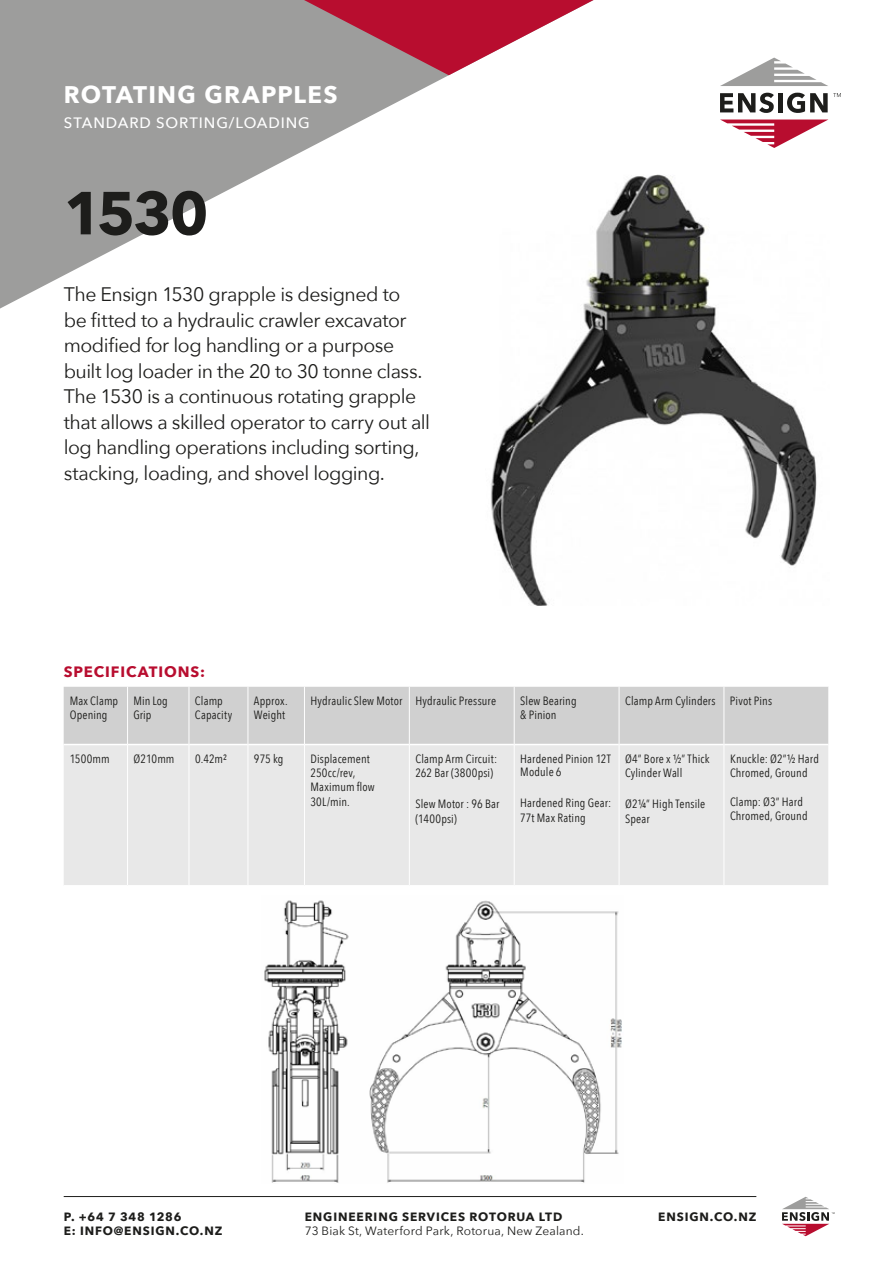
<style>
.page{position:relative;width:893px;height:1263px;background:#fff}
.page>*{position:absolute;margin:0;border:0;box-sizing:border-box;transform-origin:0 0}
.t1{font:700 60px "Avenir Next";color:#1d1d1b}
.t2{font:700 24px "Avenir Next";letter-spacing:.05em;color:#fff}
.t3{font:19.5px/25.5px "Avenir Next";letter-spacing:-.025em;color:#1d1d1b}
.t4{font:500 15px "Avenir Next";letter-spacing:.06em;color:#fff}
.t5{font:700 15px "Avenir Next";letter-spacing:.06em;color:#b80d2f}
.t6{font:12px/14.4px "Avenir Next Condensed";letter-spacing:.01em;color:#1d1d1b}
.t7{font:700 12px "Avenir Next";letter-spacing:.07em;color:#1d1d1b}
.t8{font:12px "Avenir Next";letter-spacing:.01em;color:#1d1d1b}
</style>
<div class="page">
<svg style="left:0;top:0;width:449px;height:309px;fill:#9d9d9c"></svg>
<svg style="left:247px;top:0;width:347px;height:75px"></svg>
<hr style="left:64px;top:1196px;width:692px;height:1px;background:#1d1d1b">
<svg style="left:720px;top:93px;width:54px;height:20px"></svg>
<div style="left:778px;top:93px;width:5px;height:19px;background:#1d1d1b"></div>
<svg style="left:720px;top:58px;width:108px;height:28px"></svg>
<svg style="left:721px;top:120px;width:107px;height:28px"></svg>
<svg style="left:787px;top:93px;width:54px;height:20px"></svg>
<svg style="left:782px;top:1197px;width:53px;height:39px"></svg>
<div style="left:64px;top:687px;width:764px;height:57px;background:#d0d0d0"></div>
<div style="left:64px;top:745px;width:764px;height:140px;background:#e8e8e8"></div>
<hr style="left:127px;top:687px;width:1px;height:57px;background:#fff">
<hr style="left:189px;top:687px;width:1px;height:57px;background:#fff">
<hr style="left:248px;top:687px;width:1px;height:57px;background:#fff">
<hr style="left:304px;top:687px;width:1px;height:57px;background:#fff">
<hr style="left:409px;top:687px;width:1px;height:57px;background:#fff">
<hr style="left:514px;top:687px;width:1px;height:57px;background:#fff">
<hr style="left:619px;top:687px;width:1px;height:57px;background:#fff">
<hr style="left:724px;top:687px;width:1px;height:57px;background:#fff">
<hr style="left:127px;top:744px;width:1px;height:141px;background:#fff">
<hr style="left:189px;top:744px;width:1px;height:141px;background:#fff">
<hr style="left:248px;top:744px;width:1px;height:141px;background:#fff">
<hr style="left:304px;top:744px;width:1px;height:141px;background:#fff">
<hr style="left:409px;top:744px;width:1px;height:141px;background:#fff">
<hr style="left:514px;top:744px;width:1px;height:141px;background:#fff">
<hr style="left:619px;top:744px;width:1px;height:141px;background:#fff">
<hr style="left:724px;top:744px;width:1px;height:141px;background:#fff">
<img style="left:490px;top:174px;width:327px;height:431px">
<img style="left:264px;top:900px;width:358px;height:283px">
<h2 class="t2" style="left:64px;top:73px;width:275px">ROTATING GRAPPLES</h2>
<p class="t4" style="left:64px;top:110px;width:248px">STANDARD SORTING/LOADING</p>
<h1 class="t1" style="left:64px;top:161px;width:146px">1530</h1>
<p class="t3" style="left:64px;top:281px;width:368px">The Ensign 1530 grapple is designed to<br>be fitted to a hydraulic crawler excavator modified for log handling or a purpose built log loader in the 20 to 30 tonne class.<br>The 1530 is a continuous rotating grapple that allows a skilled operator to carry out all log handling operations including sorting, stacking, loading, and shovel logging.</p>
<p class="t5" style="left:64px;top:659px;width:143px">SPECIFICATIONS:</p>
<p class="t6" style="left:70px;top:693px;width:50px">Max Clamp<br>Opening</p>
<p class="t6" style="left:134px;top:693px;width:36px">Min Log<br>Grip</p>
<p class="t6" style="left:195px;top:693px;width:39px">Clamp<br>Capacity</p>
<p class="t6" style="left:254px;top:693px;width:35px">Approx.<br>Weight</p>
<p class="t6" style="left:310px;top:693px;width:187px">Hydraulic Slew Motor Hydraulic Pressure</p>
<p class="t6" style="left:520px;top:693px;width:58px">Slew Bearing &amp; Pinion</p>
<p class="t6" style="left:625px;top:693px;width:148px">Clamp Arm Cylinders Pivot Pins</p>
<p class="t6" style="left:70px;top:750px;width:42px">1500mm</p>
<p class="t6" style="left:134px;top:750px;width:42px">Ø210mm</p>
<p class="t6" style="left:195px;top:750px;width:33px">0.42m²</p>
<p class="t6" style="left:254px;top:750px;width:31px">975 kg</p>
<p class="t6" style="left:310px;top:750px;width:66px">Displacement<br>250cc/rev,<br>Maximum flow<br>30L/min.</p>
<p class="t6" style="left:415px;top:750px;width:83px">Clamp Arm Circuit:<br>262 Bar (3800psi)</p>
<p class="t6" style="left:520px;top:751px;width:92px;line-height:13.5px">Hardened Pinion 12T<br>Module 6</p>
<p class="t6" style="left:520px;top:795px;width:93px">Hardened Ring Gear:<br>77t Max Rating</p>
<p class="t6" style="left:625px;top:750px;width:86px">Ø4” Bore x ½” Thick<br>Cylinder Wall</p>
<p class="t6" style="left:625px;top:796px;width:82px">Ø2¼” High Tensile<br>Spear</p>
<p class="t6" style="left:730px;top:750px;width:90px">Knuckle: Ø2”½ Hard<br>Chromed, Ground</p>
<p class="t6" style="left:730px;top:794px;width:79px">Clamp: Ø3” Hard<br>Chromed, Ground</p>
<p class="t6" style="left:415px;top:796px;width:86px">Slew Motor : 96 Bar (1400psi)</p>
<p class="t7" style="left:64px;top:1206px;width:119px">P. +64 7 348 1286</p>
<p class="t7" style="left:658px;top:1206px;width:100px">ENSIGN.CO.NZ</p>
<p class="t7" style="left:64px;top:1221px;width:160px">E: INFO@ENSIGN.CO.NZ</p>
<p class="t7" style="left:305px;top:1206px;width:259px">ENGINEERING SERVICES ROTORUA LTD</p>
<p class="t8" style="left:305px;top:1221px;width:281px">73 Biak St, Waterford Park, Rotorua, New Zealand.</p>
</div>
